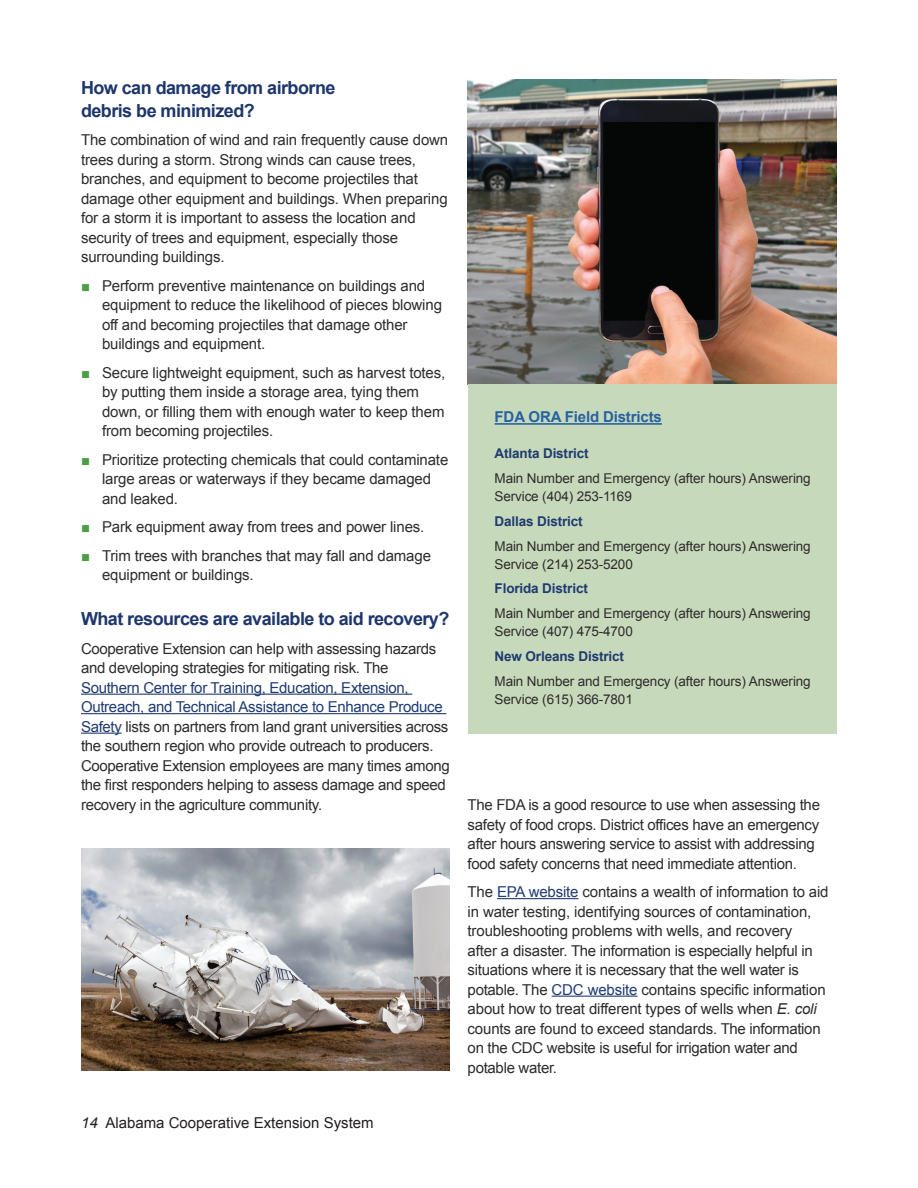
<style>
.page{position:relative;width:918px;height:1188px;background:#fff}
.page>*{position:absolute;margin:0;border:0;box-sizing:border-box;transform-origin:0 0}
.t1{font:700 18px/22.5px "Arial";letter-spacing:-.03em;color:#1d366c}
.t2{font:15px/19.5px "Arial";letter-spacing:-.01em;color:#2e2b2c}
.t3{font:15px "Arial";color:#231f20}
.t4{font:700 15px "Arial";letter-spacing:-.01em;color:#2661a1}
.t5{font:13.5px/18px "Arial";letter-spacing:-.01em;color:#2e2b2c}
.t6{font:700 13.5px "Arial";letter-spacing:-.01em;color:#1f3b70}
.s1{color:#4c9e45}
.s2{color:#1f3b70}
.s3{font-style:italic}
</style>
<div class="page">
<hr style="left:81px;top:694px;width:331px;height:1px;background:#1f3b70">
<hr style="left:81px;top:713px;width:365px;height:1px;background:#1f3b70">
<hr style="left:81px;top:733px;width:41px;height:1px;background:#1f3b70">
<img style="left:468px;top:80px;width:369px;height:304px">
<img style="left:81px;top:849px;width:369px;height:222px">
<div style="left:468px;top:384px;width:369px;height:350px;background:#c7d9bb"></div>
<hr style="left:495px;top:423px;width:167px;height:2px;background:#2661a1">
<hr style="left:497px;top:898px;width:82px;height:1px;background:#1f3b70">
<hr style="left:552px;top:996px;width:86px;height:1px;background:#1f3b70">
<p class="t1" style="left:81px;top:77px;width:256px">How can damage from airborne debris be minimized?</p>
<p class="t2" style="left:81px;top:130px;width:369px">The combination of wind and rain frequently cause down trees during a storm. Strong winds can cause trees, branches, and equipment to become projectiles that damage other equipment and buildings. When preparing for a storm it is important to assess the location and security of trees and equipment, especially those surrounding buildings.</p>
<p class="t2" style="left:102px;top:276px;width:342px;text-indent:-21px"><span class="s1">■</span> Perform preventive maintenance on buildings and equipment to reduce the likelihood of pieces blowing off and becoming projectiles that damage other buildings and equipment.</p>
<p class="t2" style="left:102px;top:363px;width:345px;text-indent:-21px"><span class="s1">■</span> Secure lightweight equipment, such as harvest totes, by putting them inside a storage area, tying them down, or filling them with enough water to keep them from becoming projectiles.</p>
<p class="t2" style="left:102px;top:450px;width:348px;text-indent:-21px"><span class="s1">■</span> Prioritize protecting chemicals that could contaminate large areas or waterways if they became damaged and leaked.</p>
<p class="t2" style="left:81px;top:517px;width:345px"><span class="s1">■</span> Park equipment away from trees and power lines.</p>
<p class="t2" style="left:102px;top:546px;width:331px;text-indent:-21px"><span class="s1">■</span> Trim trees with branches that may fall and damage equipment or buildings.</p>
<p class="t1" style="left:81px;top:608px;width:370px">What resources are available to aid recovery?</p>
<p class="t2" style="left:81px;top:639px;width:357px">Cooperative Extension can help with assessing hazards and developing strategies for mitigating risk. The</p>
<p class="t2" style="left:81px;top:678px;width:370px"><span class="s2">Southern Center for Training, Education, Extension, Outreach, and Technical Assistance to Enhance Produce Safety</span> lists on partners from land grant universities across the southern region who provide outreach to producers.<br>Cooperative Extension employees are many times among the first responders helping to assess damage and speed recovery in the agriculture community.</p>
<p class="t3" style="left:81px;top:1113px;width:294px"><span class="s3">14</span> Alabama Cooperative Extension System</p>
<p class="t4" style="left:495px;top:407px;width:169px">FDA ORA Field Districts</p>
<p class="t6" style="left:495px;top:445px;width:95px">Atlanta District</p>
<p class="t5" style="left:495px;top:469px;width:318px">Main Number and Emergency (after hours) Answering<br>Service (404) 253-1169</p>
<p class="t6" style="left:495px;top:512px;width:90px">Dallas District</p>
<p class="t5" style="left:495px;top:537px;width:318px">Main Number and Emergency (after hours) Answering<br>Service (214) 253-5200</p>
<p class="t6" style="left:495px;top:580px;width:95px">Florida District</p>
<p class="t5" style="left:495px;top:604px;width:318px">Main Number and Emergency (after hours) Answering<br>Service (407) 475-4700</p>
<p class="t6" style="left:495px;top:647px;width:131px">New Orleans District</p>
<p class="t5" style="left:495px;top:672px;width:318px">Main Number and Emergency (after hours) Answering<br>Service (615) 366-7801</p>
<p class="t2" style="left:468px;top:795px;width:354px">The FDA is a good resource to use when assessing the safety of food crops. District offices have an emergency after hours answering service to assist with addressing food safety concerns that need immediate attention.</p>
<p class="t2" style="left:468px;top:882px;width:362px">The <span class="s2">EPA website</span> contains a wealth of information to aid in water testing, identifying sources of contamination, troubleshooting problems with wells, and recovery<br>after a disaster. The information is especially helpful in situations where it is necessary that the well water is potable. The <span class="s2">CDC website</span> contains specific information about how to treat different types of wells when <span class="s3">E. coli </span>counts are found to exceed standards. The information on the CDC website is useful for irrigation water and potable water.</p>
</div>
